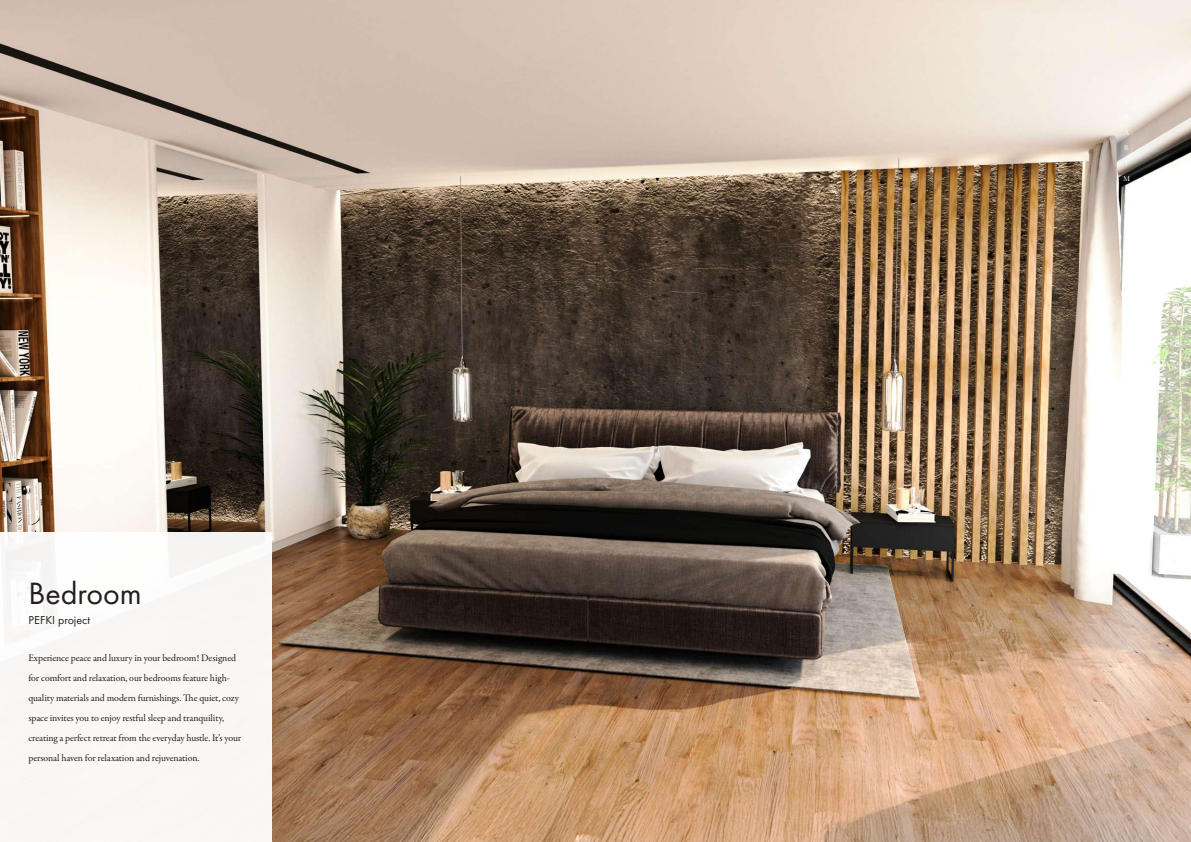
<style>
.page{position:relative;width:1191px;height:842px;background:#fff}
.page>*{position:absolute;margin:0;border:0;box-sizing:border-box;transform-origin:0 0}
.t1{font:32px "Futura PT";color:#231f20}
.t2{font:12px "Futura PT";color:#231f20}
.t3{font:10px/20px "Garamond Premr Pro";letter-spacing:-.01em;color:#231f20}
.t4{font:8px/15.3px "Garamond Premr Pro Med Disp";color:#fff}
</style>
<div class="page">
<img style="left:0;top:0;width:1191px;height:842px">
<div style="left:0;top:533px;width:272px;height:309px;background:#f9f7f6"></div>
<h1 class="t1" style="left:28px;top:575px;width:115px">Bedroom</h1>
<p class="t2" style="left:29px;top:613px;width:63px">PEFKI project</p>
<p class="t3" style="left:28px;top:648px;width:214px">Experience peace and luxury in your bedroom! Designed for comfort and relaxation, our bedrooms feature high&shy;quality materials and modern furnishings. The quiet, cozy space invites you to enjoy restful sleep and tranquility, creating a perfect retreat from the everyday hustle. It’s your personal haven for relaxation and rejuvenation.</p>
<p class="t4" style="left:1124px;top:125px;width:7px">A<br>R</p>
<p class="t4" style="left:1123px;top:171px;width:8px">M</p>
<p class="t4" style="left:1123px;top:201px;width:7px">N</p>
</div>
